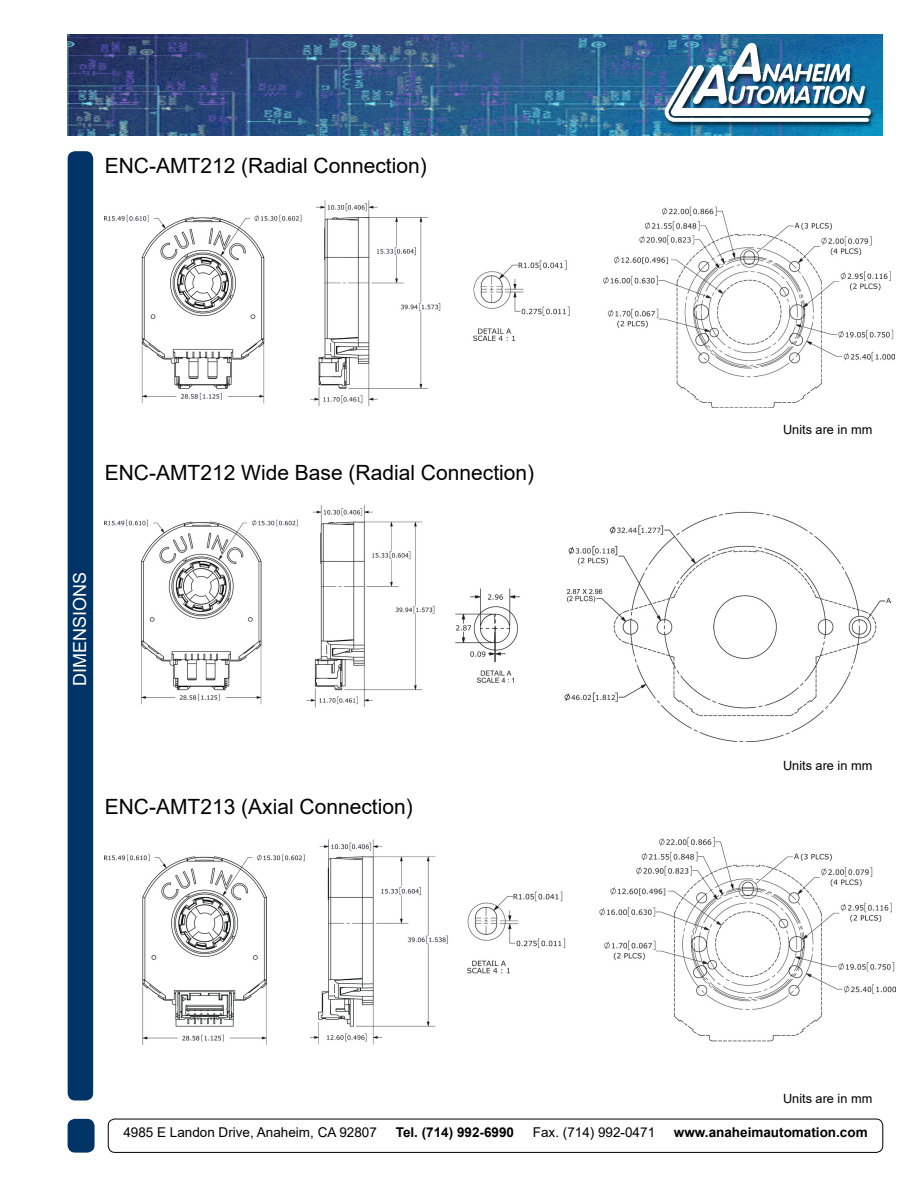
<style>
.page{position:relative;width:918px;height:1188px;background:#fff}
.page>*{position:absolute;margin:0;border:0;box-sizing:border-box;transform-origin:0 0}
.t1{font:21px "Arial";color:#000}
.t2{font:18px "Arial";color:#fff}
.t3{font:13.5px "Arial";color:#000}
.t4{font:700 13.5px "Arial";color:#000}
.t5{font:12.75px "Arial";color:#000}
</style>
<div class="page">
<img style="left:68px;top:35px;width:815px;height:101px">
<div style="left:68px;top:1120px;width:26px;height:32px;background:#036;border-radius:7px"></div>
<div style="left:68px;top:1119px;width:27px;height:34px;border:2px solid #036;border-radius:7px"></div>
<div style="left:108px;top:1119px;width:775px;height:34px;border:1px solid #000;border-radius:7px"></div>
<div style="left:68px;top:152px;width:24px;height:948px;background:#036;border-radius:7px"></div>
<div style="left:68px;top:151px;width:25px;height:950px;border:2px solid #036;border-radius:7px"></div>
<img style="left:105px;top:201px;width:789px;height:206px">
<img style="left:105px;top:505px;width:785px;height:236px">
<img style="left:105px;top:838px;width:791px;height:207px">
<p class="t1" style="left:105px;top:151px;width:324px">ENC-AMT212 (Radial Connection)</p>
<p class="t1" style="left:105px;top:459px;width:431px">ENC-AMT212 Wide Base (Radial Connection)</p>
<p class="t2" style="left:67px;top:686px;width:116px;rotate:-90deg">DIMENSIONS</p>
<p class="t1" style="left:105px;top:793px;width:310px">ENC-AMT213 (Axial Connection)</p>
<p class="t5" style="left:783px;top:421px;width:91px">Units are in mm</p>
<p class="t5" style="left:783px;top:756px;width:91px">Units are in mm</p>
<p class="t5" style="left:783px;top:1089px;width:91px">Units are in mm</p>
<p class="t3" style="left:123px;top:1123px;width:255px">4985 E Landon Drive, Anaheim, CA 92807</p>
<p class="t4" style="left:396px;top:1123px;width:120px">Tel. (714) 992-6990</p>
<p class="t3" style="left:533px;top:1123px;width:124px">Fax. (714) 992-0471</p>
<p class="t4" style="left:674px;top:1123px;width:195px">www.anaheimautomation.com</p>
</div>
